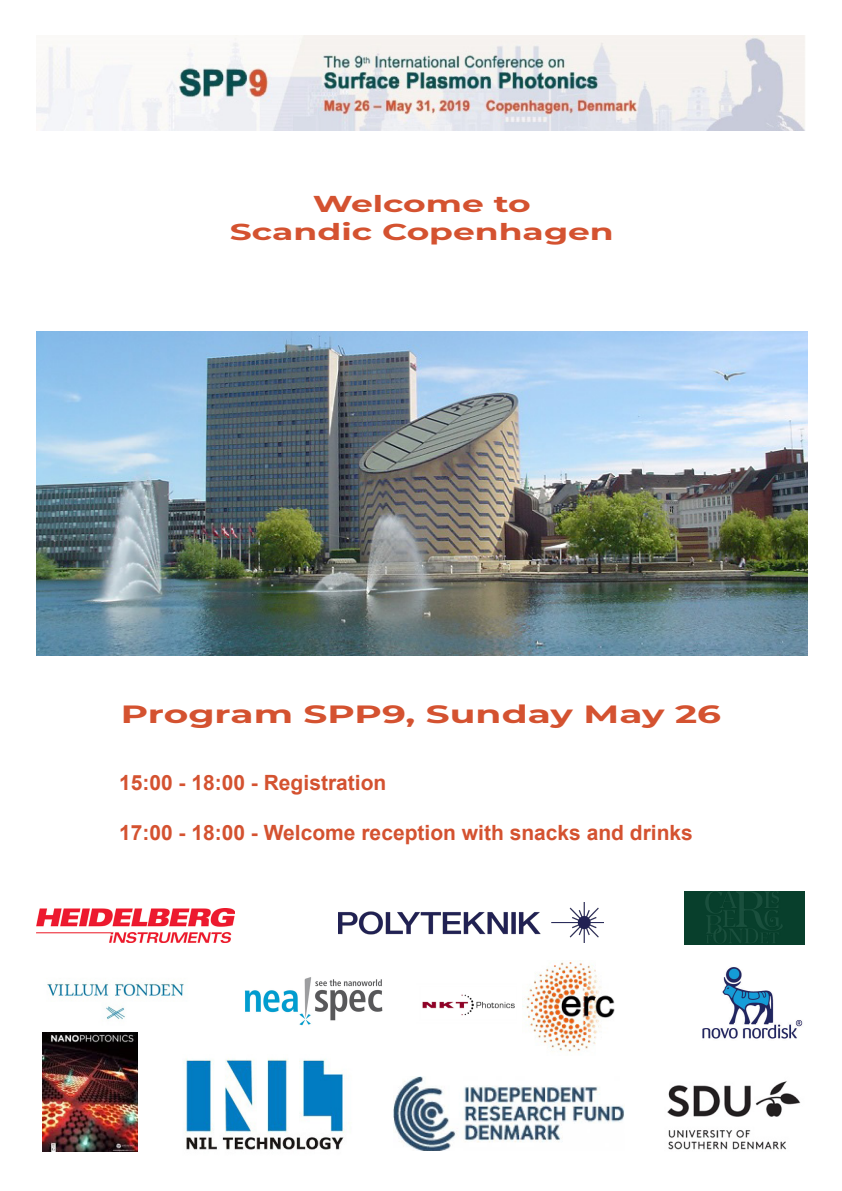
<style>
.page{position:relative;width:842px;height:1191px;background:#fff}
.page>*{position:absolute;margin:0;border:0;box-sizing:border-box;transform-origin:0 0}
.t1{font:700 25px "Montserrat";color:#d45230;scale:1.5 1}
.t2{font:700 23px "Montserrat";color:#d45230;scale:1.5 1}
.t3{font:700 21px "Arial";color:#d45230}
</style>
<div class="page">
<img style="left:36px;top:36px;width:769px;height:95px">
<img style="left:667px;top:1081px;width:134px;height:69px">
<img style="left:522px;top:962px;width:93px;height:90px">
<img style="left:684px;top:891px;width:120px;height:53px">
<img style="left:47px;top:983px;width:137px;height:37px">
<img style="left:36px;top:332px;width:771px;height:324px">
<img style="left:42px;top:1032px;width:96px;height:120px">
<img style="left:394px;top:1076px;width:231px;height:74px">
<img style="left:183px;top:1058px;width:162px;height:92px">
<img style="left:422px;top:994px;width:93px;height:22px">
<img style="left:37px;top:908px;width:197px;height:34px">
<img style="left:339px;top:902px;width:265px;height:40px">
<img style="left:244px;top:977px;width:139px;height:49px">
<img style="left:702px;top:967px;width:101px;height:72px">
<p class="t2" style="left:313px;top:187px;width:147px">Welcome to</p>
<p class="t2" style="left:230px;top:215px;width:257px">Scandic Copenhagen</p>
<p class="t1" style="left:121px;top:695px;width:402px">Program SPP9, Sunday May 26</p>
<p class="t3" style="left:119px;top:767px;width:269px">15:00 - 18:00 - Registration</p>
<p class="t3" style="left:119px;top:818px;width:575px">17:00 - 18:00 - Welcome reception with snacks and drinks</p>
</div>
